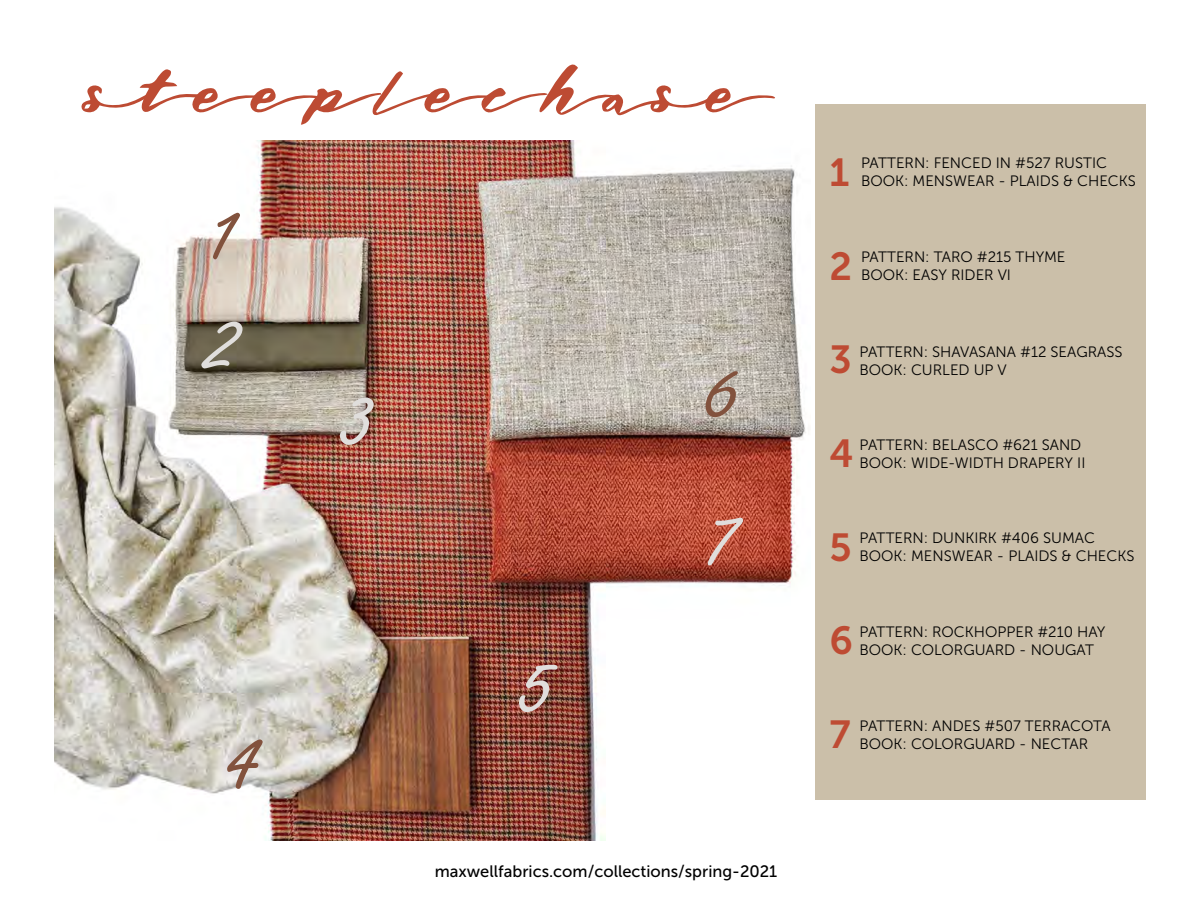
<style>
.page{position:relative;width:1200px;height:900px;background:#fff}
.page>*{position:absolute;margin:0;border:0;box-sizing:border-box;transform-origin:0 0}
.t1{font:97.5px "Freestyle Script";color:#e0dedc}
.t2{font:97.5px "Freestyle Script";color:#82523d}
.t3{font:78px "Lord Of The King";color:#bd4b33}
.t4{font:39px "Museo Sans 700";color:#be4b33}
.t5{font:16.5px "Museo Sans 500";color:#000}
.t6{font:15px/18px "Museo Sans 300";color:#000}
</style>
<div class="page">
<div style="left:816px;top:104px;width:330px;height:696px;background:#cbbfa9"></div>
<img style="left:54px;top:140px;width:752px;height:700px">
<h2 class="t3" style="left:81px;top:39px;width:683px">steeplechase</h2>
<h1 class="t2" style="left:208px;top:179px;width:35px">1</h1>
<h1 class="t1" style="left:208px;top:287px;width:35px">2</h1>
<h1 class="t2" style="left:228px;top:707px;width:35px">4</h1>
<h1 class="t1" style="left:342px;top:364px;width:35px">3</h1>
<h1 class="t2" style="left:707px;top:336px;width:35px">6</h1>
<h1 class="t1" style="left:521px;top:631px;width:35px">5</h1>
<h1 class="t1" style="left:707px;top:483px;width:35px">7</h1>
<p class="t5" style="left:435px;top:862px;width:344px">maxwellfabrics.com/collections/spring-2021</p>
<h3 class="t4" style="left:830px;top:151px;width:21px">1</h3>
<p class="t6" style="left:861px;top:154px;width:276px">PATTERN: FENCED IN #527 RUSTIC<br>BOOK: MENSWEAR - PLAIDS &amp; CHECKS</p>
<h3 class="t4" style="left:830px;top:245px;width:24px">2</h3>
<p class="t6" style="left:861px;top:248px;width:206px">PATTERN: TARO #215 THYME<br>BOOK: EASY RIDER VI</p>
<h3 class="t4" style="left:830px;top:338px;width:24px">3</h3>
<p class="t6" style="left:860px;top:343px;width:265px">PATTERN: SHAVASANA #12 SEAGRASS<br>BOOK: CURLED UP V</p>
<h3 class="t4" style="left:830px;top:432px;width:26px">4</h3>
<p class="t6" style="left:860px;top:435px;width:227px">PATTERN: BELASCO #621 SAND<br>BOOK: WIDE-WIDTH DRAPERY II</p>
<h3 class="t4" style="left:830px;top:525px;width:24px">5</h3>
<p class="t6" style="left:860px;top:529px;width:276px">PATTERN: DUNKIRK #406 SUMAC<br>BOOK: MENSWEAR - PLAIDS &amp; CHECKS</p>
<h3 class="t4" style="left:830px;top:619px;width:25px">6</h3>
<p class="t6" style="left:860px;top:623px;width:248px">PATTERN: ROCKHOPPER #210 HAY<br>BOOK: COLORGUARD - NOUGAT</p>
<h3 class="t4" style="left:830px;top:713px;width:23px">7</h3>
<p class="t6" style="left:860px;top:717px;width:253px">PATTERN: ANDES #507 TERRACOTA<br>BOOK: COLORGUARD - NECTAR</p>
</div>
